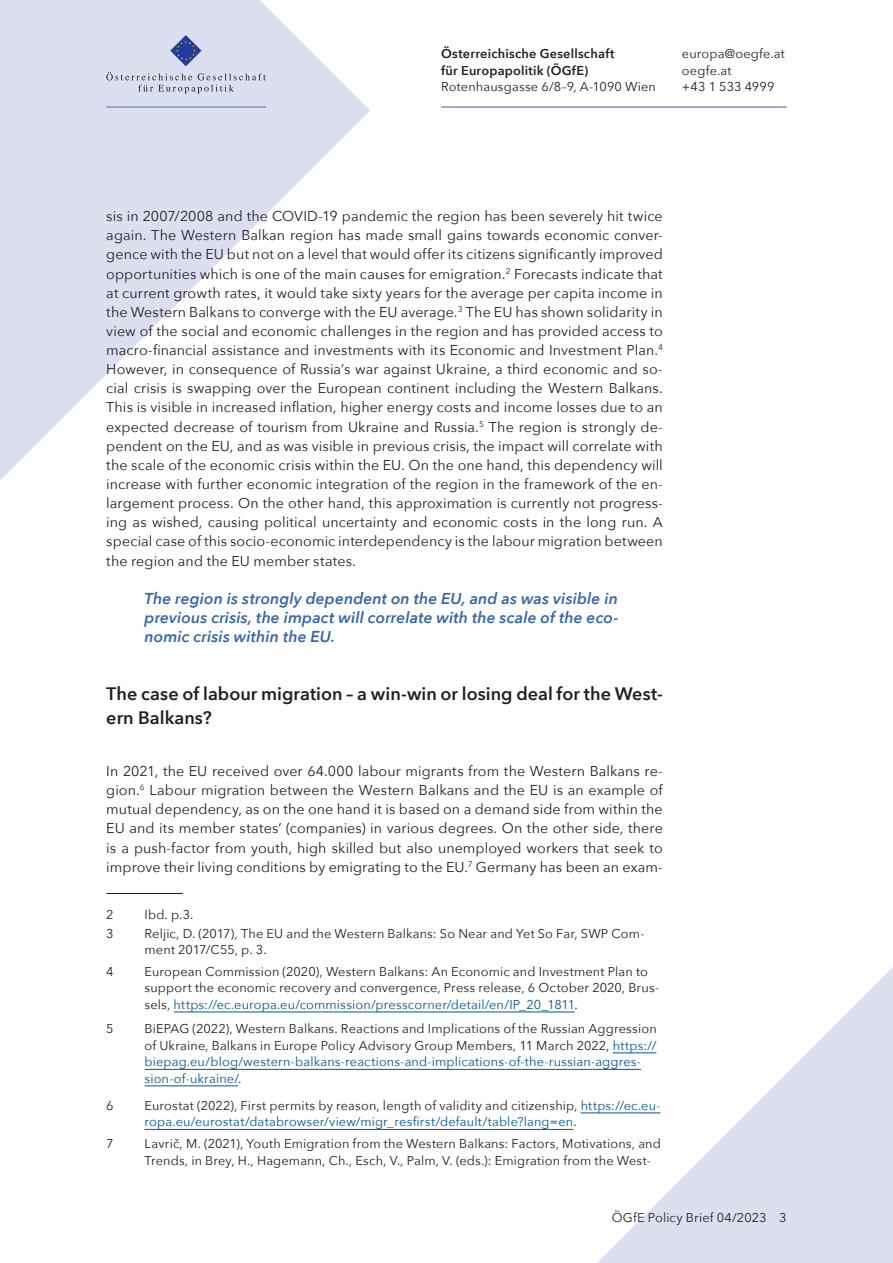
<style>
.page{position:relative;width:893px;height:1263px;background:#fff}
.page>*{position:absolute;margin:0;border:0;box-sizing:border-box;transform-origin:0 0}
.Überschrift_3{font:600 18px/24.8px "Avenir Next";color:#231f20}
.Zitat{font:italic 600 15.75px/19.2px "Avenir Next";letter-spacing:.005em;color:#3565a9;text-align:justify}
.p{font:14.25px/19.2px "Avenir Next";letter-spacing:.005em;color:#231f20;text-align:justify}
.Fußnoten{font:12.75px/16.5px "Avenir Next";letter-spacing:.01em;color:#231f20}
.Fußnoten-2{font:12.75px/16.5px "Avenir Next";letter-spacing:.01em;color:#01549d}
.p-2{font:12.75px "Avenir Next";letter-spacing:.015em;color:#231f20}
.p-3{font:600 12.75px/16.5px "Avenir Next";letter-spacing:.02em;color:#231f20}
.p_Pagina{font:12.75px "Avenir Next";letter-spacing:.01em;color:#231f20}
.s1{color:#01549d}
.s2{color:#231f20}
</style>
<div class="page">
<svg style="left:0;top:0;width:370px;height:480px;fill:#dbdfef"></svg>
<svg style="left:597px;top:967px;width:296px;height:296px;fill:#dbdfef"></svg>
<svg style="left:170px;top:35px;width:31px;height:31px"></svg>
<svg style="left:106px;top:72px;width:160px;height:22px;background:#c9cddb"></svg>
<hr style="left:441px;top:106px;width:346px;height:2px;background:#8493c4">
<hr style="left:106px;top:106px;width:160px;height:2px;background:#8493c4">
<hr style="left:106px;top:893px;width:77px;height:1px;background:#231f20">
<hr style="left:174px;top:1012px;width:401px;height:1px;background:#01549d">
<hr style="left:613px;top:1052px;width:43px;height:1px;background:#01549d">
<hr style="left:145px;top:1069px;width:496px;height:1px;background:#01549d">
<hr style="left:145px;top:1085px;width:93px;height:1px;background:#01549d">
<hr style="left:581px;top:1112px;width:79px;height:1px;background:#01549d">
<hr style="left:145px;top:1129px;width:428px;height:1px;background:#01549d">
<p class="p-3" style="left:441px;top:45px;width:175px">Österreichische Gesellschaft für Europapolitik (ÖGfE)</p>
<p class="p-2" style="left:441px;top:76px;width:216px">Rotenhausgasse 6/8–9, A-1090 Wien</p>
<p class="p-2" style="left:682px;top:43px;width:104px">europa@oegfe.at</p>
<p class="p-2" style="left:682px;top:60px;width:51px">oegfe.at</p>
<p class="p-2" style="left:682px;top:76px;width:94px">+43 1 533 4999</p>
<p class="p" style="left:106px;top:206px;width:558px">sis in 2007/2008 and the COVID-19 pandemic the region has been severely hit twice again. The Western Balkan region has made small gains towards economic conver&shy;gence with the EU but not on a level that would offer its citizens significantly improved opportunities which is one of the main causes for emigration.<sup>2</sup> Forecasts indicate that at current growth rates, it would take sixty years for the average per capita income in the Western Balkans to converge with the EU average.<sup>3</sup> The EU has shown solidarity in view of the social and economic challenges in the region and has provided access to macro-financial assistance and investments with its Economic and Investment Plan.<sup>4<br></sup>However, in consequence of Russia’s war against Ukraine, a third economic and so&shy;cial crisis is swapping over the European continent including the Western Balkans.<br>This is visible in increased inflation, higher energy costs and income losses due to an expected decrease of tourism from Ukraine and Russia.<sup>5</sup> The region is strongly de&shy;pendent on the EU, and as was visible in previous crisis, the impact will correlate with the scale of the economic crisis within the EU. On the one hand, this dependency will increase with further economic integration of the region in the framework of the en&shy;largement process. On the other hand, this approximation is currently not progress&shy;ing as wished, causing political uncertainty and economic costs in the long run. A special case of this socio-economic interdependency is the labour migration between the region and the EU member states.</p>
<p class="Zitat" style="left:145px;top:588px;width:475px">The region is strongly dependent on the EU, and as was visible in previous crisis, the impact will correlate with the scale of the eco&shy;nomic crisis within the EU.</p>
<p class="Überschrift_3" style="left:106px;top:680px;width:558px">The case of labour migration – a win-win or losing deal for the West&shy;ern Balkans?</p>
<p class="p" style="left:106px;top:761px;width:558px">In 2021, the EU received over 64.000 labour migrants from the Western Balkans re&shy;gion.<sup>6</sup> Labour migration between the Western Balkans and the EU is an example of mutual dependency, as on the one hand it is based on a demand side from within the EU and its member states’ (companies) in various degrees. On the other side, there is a push-factor from youth, high skilled but also unemployed workers that seek to improve their living conditions by emigrating to the EU.<sup>7</sup> Germany has been an exam-</p>
<p class="Fußnoten" style="left:106px;top:905px;width:9px">2</p>
<p class="Fußnoten" style="left:145px;top:905px;width:50px">Ibd. p.3.</p>
<p class="Fußnoten" style="left:106px;top:924px;width:9px">3</p>
<p class="Fußnoten" style="left:145px;top:924px;width:501px">Reljic, D. (2017), The EU and the Western Balkans: So Near and Yet So Far, SWP Com&shy;ment 2017/C55, p. 3.</p>
<p class="Fußnoten" style="left:106px;top:963px;width:9px">4</p>
<p class="Fußnoten" style="left:145px;top:963px;width:516px">European Commission (2020), Western Balkans: An Economic and Investment Plan to support the economic recovery and convergence, Press release, 6 October 2020, Brus&shy;sels, <span class="s1">https://ec.europa.eu/commission/presscorner/detail/en/IP_20_1811</span>.</p>
<p class="Fußnoten" style="left:106px;top:1020px;width:9px">5</p>
<p class="Fußnoten" style="left:145px;top:1020px;width:514px">BiEPAG (2022), Western Balkans. Reactions and Implications of the Russian Aggression of Ukraine, Balkans in Europe Policy Advisory Group Members, 11 March 2022, <span class="s1">https:// biepag.eu/blog/western-balkans-reactions-and-implications-of-the-russian-aggres&shy;sion-of-ukraine/</span>.</p>
<p class="Fußnoten" style="left:106px;top:1097px;width:9px">6</p>
<p class="Fußnoten-2" style="left:145px;top:1097px;width:517px"><span class="s2">Eurostat (2022), First permits by reason, length of validity and citizenship,</span> https://ec.eu&shy;ropa.eu/eurostat/databrowser/view/migr_resfirst/default/table?lang=en<span class="s2">.</span></p>
<p class="Fußnoten" style="left:106px;top:1135px;width:9px">7</p>
<p class="Fußnoten" style="left:145px;top:1135px;width:518px">Lavrič, M. (2021), Youth Emigration from the Western Balkans: Factors, Motivations, and<br>Trends, in Brey, H., Hagemann, Ch., Esch, V., Palm, V. (eds.): Emigration from the West-</p>
<p class="p_Pagina" style="left:612px;top:1206px;width:176px">ÖGfE Policy Brief 04/2023 3</p>
</div>
